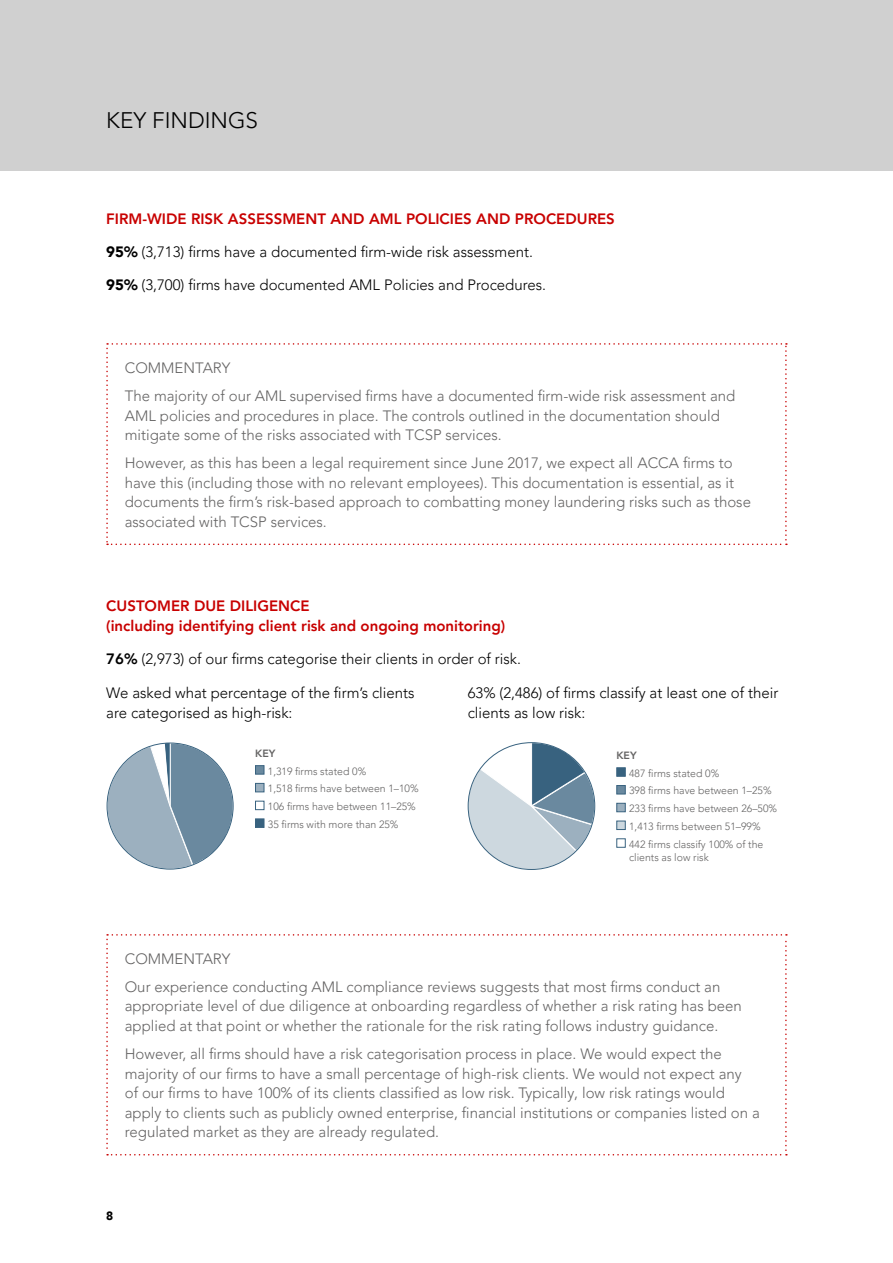
<style>
.page{position:relative;width:893px;height:1263px;background:#fff}
.page>*{position:absolute;margin:0;border:0;box-sizing:border-box;transform-origin:0 0}
.t1{font:300 22.5px "Avenir LT Pro";color:#000}
.t2{font:300 15px/19.5px "Avenir LT Pro";color:#646363}
.t3{font:300 15px/19.5px "Avenir LT Pro";color:#000}
.t4{font:800 15px/19.5px "Avenir LT Pro";color:#c80000}
.t5{font:900 12px "Avenir LT Pro";color:#000}
.t6{font:300 10.5px/17.7px "Avenir LT Pro";color:#646363}
.t7{font:800 10.5px "Avenir LT Pro";color:#646363}
.s1{font-weight:900}
.s2{font-weight:800}
</style>
<div class="page">
<div style="left:0;top:0;width:893px;height:170px;background:#d0d0d0"></div>
<svg style="left:106px;top:343px;width:681px;height:202px"></svg>
<svg style="left:106px;top:742px;width:128px;height:128px"></svg>
<div style="left:255px;top:765px;width:9px;height:9px;background:#6a899f;border:1px solid #38627f"></div>
<div style="left:255px;top:783px;width:9px;height:9px;background:#9cb0bf;border:1px solid #38627f"></div>
<div style="left:255px;top:801px;width:9px;height:9px;background:#fff;border:1px solid #38627f"></div>
<div style="left:255px;top:818px;width:9px;height:10px;background:#38627f;border:1px solid #38627f"></div>
<div style="left:616px;top:767px;width:10px;height:10px;background:#38627f;border:1px solid #38627f"></div>
<div style="left:616px;top:785px;width:10px;height:9px;background:#6a899f;border:1px solid #38627f"></div>
<div style="left:616px;top:803px;width:10px;height:9px;background:#9cb0bf;border:1px solid #38627f"></div>
<div style="left:616px;top:821px;width:10px;height:9px;background:#cdd8df;border:1px solid #38627f"></div>
<div style="left:616px;top:838px;width:10px;height:10px;background:#fff;border:1px solid #38627f"></div>
<svg style="left:467px;top:742px;width:129px;height:128px"></svg>
<svg style="left:106px;top:934px;width:681px;height:221px"></svg>
<h1 class="t1" style="left:106px;top:106px;width:153px">KEY FINDINGS</h1>
<p class="t4" style="left:106px;top:209px;width:510px">FIRM-WIDE RISK ASSESSMENT AND AML POLICIES AND PROCEDURES</p>
<p class="t3" style="left:106px;top:242px;width:428px"><span class="s1">95%</span> (3,713) firms have a documented firm-wide risk assessment.</p>
<p class="t3" style="left:106px;top:275px;width:441px"><span class="s1">95%</span> (3,700) firms have documented AML Policies and Procedures.</p>
<p class="t2" style="left:125px;top:354px;width:612px;line-height:28px">COMMENTARY<br>The majority of our AML supervised firms have a documented firm-wide risk assessment and</p>
<p class="t2" style="left:125px;top:406px;width:597px">AML policies and procedures in place. The controls outlined in the documentation should mitigate some of the risks associated with TCSP services.</p>
<p class="t2" style="left:125px;top:453px;width:628px">However, as this has been a legal requirement since June 2017, we expect all ACCA firms to have this (including those with no relevant employees). This documentation is essential, as it documents the firm’s risk-based approach to combatting money laundering risks such as those associated with TCSP services.</p>
<p class="t4" style="left:106px;top:596px;width:401px">CUSTOMER DUE DILIGENCE<br>(including identifying client risk and ongoing monitoring)</p>
<p class="t3" style="left:106px;top:649px;width:416px"><span class="s2">76%</span> (2,973) of our firms categorise their clients in order of risk.</p>
<p class="t3" style="left:106px;top:683px;width:310px">We asked what percentage of the firm’s clients are categorised as high-risk:</p>
<p class="t3" style="left:468px;top:683px;width:312px">63% (2,486) of firms classify at least one of their clients as low risk:</p>
<p class="t7" style="left:255px;top:747px;width:22px">KEY</p>
<p class="t6" style="left:268px;top:762px;width:152px">1,319 firms stated 0%<br>1,518 firms have between 1–10%<br>106 firms have between 11–25%<br>35 firms with more than 25%</p>
<p class="t7" style="left:616px;top:749px;width:22px">KEY</p>
<p class="t6" style="left:629px;top:764px;width:149px">487 firms stated 0%<br>398 firms have between 1–25%<br>233 firms have between 26–50%<br>1,413 firms between 51–99%<br>442 firms classify 100% of the</p>
<p class="t6" style="left:629px;top:849px;width:81px">clients as low risk</p>
<p class="t2" style="left:125px;top:945px;width:597px;line-height:28px">COMMENTARY<br>Our experience conducting AML compliance reviews suggests that most firms conduct an</p>
<p class="t2" style="left:125px;top:996px;width:619px">appropriate level of due diligence at onboarding regardless of whether a risk rating has been applied at that point or whether the rationale for the risk rating follows industry guidance.</p>
<p class="t2" style="left:125px;top:1044px;width:637px">However, all firms should have a risk categorisation process in place. We would expect the majority of our firms to have a small percentage of high-risk clients. We would not expect any<br>of our firms to have 100% of its clients classified as low risk. Typically, low risk ratings would apply to clients such as publicly owned enterprise, financial institutions or companies listed on a regulated market as they are already regulated.</p>
<p class="t5" style="left:106px;top:1209px;width:9px">8</p>
</div>
